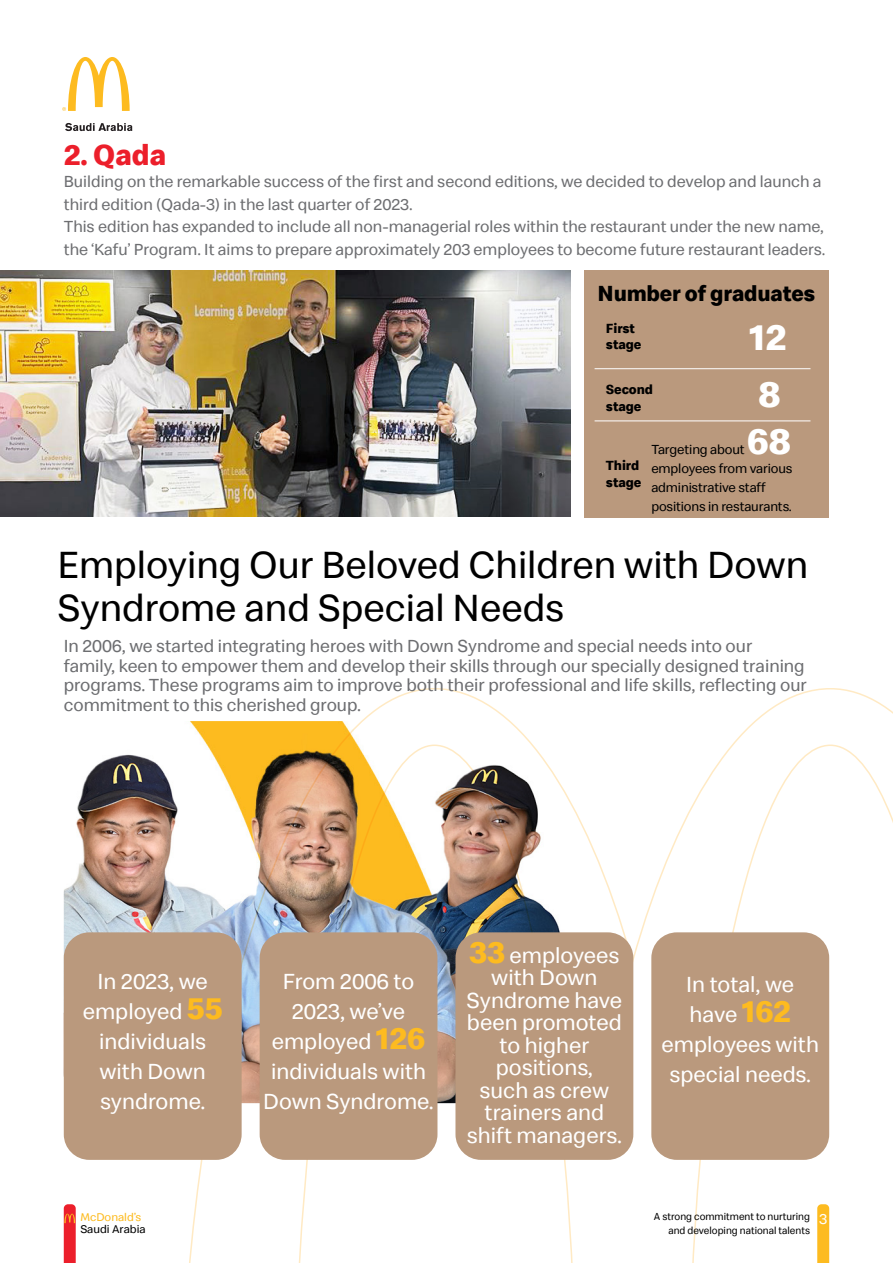
<style>
.page{position:relative;width:893px;height:1263px;background:#fff}
.page>*{position:absolute;margin:0;border:0;box-sizing:border-box;transform-origin:0 0}
.t1{font:39px/43.5px "Speedee Arabic";color:#000}
.t2{font:700 37.5px/56.7px "Speedee Arabic";color:#fff}
.t3{font:700 31.5px "Speedee Arabic";color:#fdbb20}
.t4{font:700 30px "Speedee Arabic";color:#ec1f2b}
.t5{font:22.5px/22.5px "Speedee Arabic";color:#fff;text-align:center}
.t6{font:700 22.5px "Speedee Arabic";letter-spacing:-.01em;color:#000}
.t7{font:18px/19.5px "Speedee Arabic";color:#6d6e71}
.t8{font:16.5px/22.5px "Speedee Arabic";color:#6d6e71}
.t9{font:15px "Speedee Arabic";color:#fff}
.t10{font:700 13.65px/16.4px "Speedee Arabic";letter-spacing:-.01em;color:#000}
.t11{font:13.5px/19px "Speedee Arabic";letter-spacing:-.01em;color:#000}
.t12{font:11.55px "Speedee Arabic";color:#000}
.t13{font:11.55px "Speedee Arabic";color:#fdbb20}
.t14{font:10.5px/13.5px "Speedee Arabic";color:#000;text-align:right}
</style>
<div class="page">
<svg style="left:189px;top:689px;width:704px;height:574px"></svg>
<svg style="left:64px;top:1204px;width:12px;height:59px"></svg>
<svg style="left:817px;top:1204px;width:12px;height:59px"></svg>
<svg style="left:62px;top:57px;width:68px;height:54px"></svg>
<svg style="left:65px;top:123px;width:67px;height:8px"></svg>
<div style="left:585px;top:270px;width:244px;height:248px;background:#ba997d"></div>
<hr style="left:595px;top:368px;width:215px;height:1px;background:#fff">
<hr style="left:595px;top:421px;width:215px;height:1px;background:#fff">
<img style="left:0;top:270px;width:571px;height:246px">
<img style="left:64px;top:721px;width:764px;height:382px">
<div style="left:651px;top:932px;width:178px;height:228px;background:#ba997d;border-radius:26px"></div>
<div style="left:455px;top:932px;width:178px;height:228px;background:#ba997d;border-radius:26px"></div>
<div style="left:260px;top:932px;width:177px;height:228px;background:#ba997d;border-radius:26px"></div>
<div style="left:64px;top:932px;width:178px;height:228px;background:#ba997d;border-radius:26px"></div>
<h3 class="t4" style="left:64px;top:137px;width:104px">2. Qada</h3>
<p class="t8" style="left:64px;top:170px;width:763px">Building on the remarkable success of the first and second editions, we decided to develop and launch a third edition (Qada-3) in the last quarter of 2023.<br>This edition has expanded to include all non-managerial roles within the restaurant under the new name, the ‘Kafu’ Program It. aims to prepare approximately 203 employees to become future restaurant leaders.</p>
<h3 class="t6" style="left:598px;top:280px;width:219px">Number of graduates</h3>
<p class="t10" style="left:606px;top:320px;width:37px">First stage</p>
<p class="t10" style="left:606px;top:381px;width:49px">Second stage</p>
<h2 class="t2" style="left:749px;top:309px;width:39px">12<br>8</h2>
<h2 class="t2" style="left:747px;top:412px;width:45px">68</h2>
<p class="t11" style="left:651px;top:439px;width:143px">Targeting about employees from various administrative staff positions in restaurants.</p>
<h1 class="t1" style="left:57px;top:543px;width:752px">Employing Our Beloved Children with Down<br>Syndrome and Special Needs</h1>
<p class="t10" style="left:606px;top:457px;width:37px">Third stage</p>
<p class="t7" style="left:64px;top:636px;width:745px">In 2006, we started integrating heroes with Down Syndrome and special needs into our family, keen to empower them and develop their skills through our specially designed training programs. These programs aim to improve both their professional and life skills, reflecting our commitment to this cherished group.</p>
<h3 class="t5" style="left:98px;top:970px;width:112px">In 2023, we</h3>
<h3 class="t3" style="left:187px;top:990px;width:37px">55</h3>
<h3 class="t5" style="left:99px;top:996px;width:109px;line-height:30px;text-align:left;text-indent:-16px">employed individuals with Down syndrome.</h3>
<h3 class="t5" style="left:283px;top:966px;width:133px;line-height:30px">From 2006 to<br>2023, we’ve</h3>
<h3 class="t3" style="left:376px;top:1020px;width:51px">126</h3>
<h3 class="t5" style="left:272px;top:1030px;width:101px">employed</h3>
<h3 class="t5" style="left:271px;top:1060px;width:157px">individuals with</h3>
<h3 class="t5" style="left:263px;top:1090px;width:172px">Down Syndrome.</h3>
<h3 class="t3" style="left:469px;top:933px;width:37px">33</h3>
<h3 class="t5" style="left:467px;top:966px;width:157px">with Down<br>Syndrome have been promoted to higher positions,<br>such as crew trainers and shift managers.</h3>
<h3 class="t5" style="left:510px;top:944px;width:111px">employees</h3>
<h3 class="t5" style="left:686px;top:972px;width:109px">In total, we</h3>
<h3 class="t3" style="left:742px;top:992px;width:51px">162</h3>
<h3 class="t5" style="left:690px;top:1002px;width:49px">have</h3>
<h3 class="t5" style="left:662px;top:1032px;width:159px">employees with</h3>
<h3 class="t5" style="left:669px;top:1062px;width:143px">special needs.</h3>
<p class="t13" style="left:80px;top:1210px;width:62px">McDonalds’</p>
<p class="t12" style="left:80px;top:1222px;width:67px">Saudi Arabia</p>
<p class="t14" style="left:654px;top:1210px;width:158px">A strong commitment to nurturing and developing national talents</p>
<p class="t9" style="left:819px;top:1210px;width:10px">3</p>
</div>
